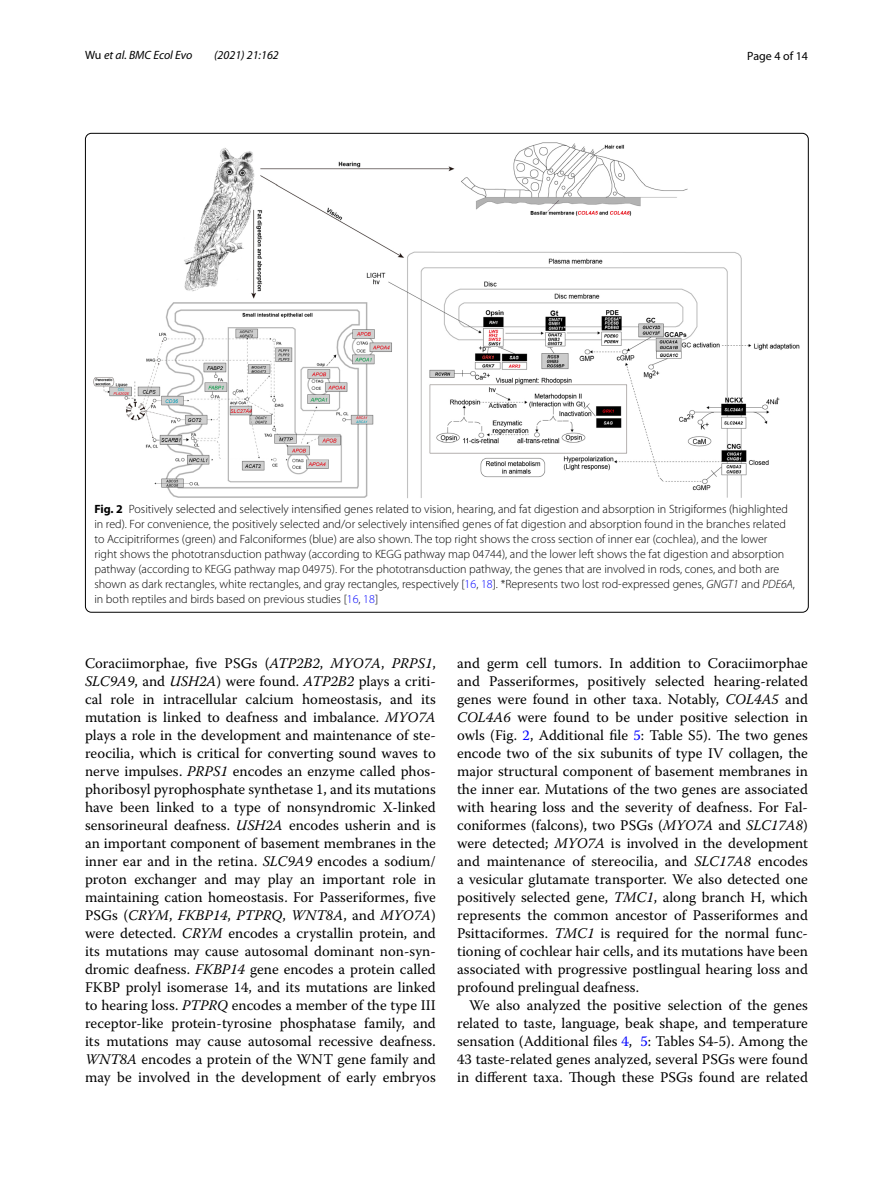
<style>
.page{position:relative;width:893px;height:1187px;background:#fff}
.page>*{position:absolute;margin:0;border:0;box-sizing:border-box;transform-origin:0 0}
.t1{font:14.7px/18px "Warnock Pro";color:#000;text-align:justify}
.t2{font:300 12px/15px "Myriad Pro";color:#000}
.t3{font:italic 12px "Myriad Pro";color:#000}
.t4{font:12px "Myriad Pro";color:#000}
.s1{font-style:normal}
.s2{font-weight:700}
.s3{color:#00f}
.s4{font-style:italic}
</style>
<div class="page">
<img style="left:94px;top:142px;width:706px;height:356px">
<p class="t3" style="left:85px;top:48px;width:109px"><span class="s1">Wu</span> et al. BMC Ecol Evo</p>
<p class="t3" style="left:214px;top:48px;width:66px">(2021) 21:162</p>
<p class="t4" style="left:747px;top:48px;width:62px">Page 4 of 14</p>
<p class="t2" style="left:94px;top:502px;width:702px"><span class="s2">Fig. 2</span> Positively selected and selectively intensified genes related to vision, hearing, and fat digestion and absorption in Strigiformes (highlighted in red). For convenience, the positively selected and/or selectively intensified genes of fat digestion and absorption found in the branches related to Accipitriformes (green) and Falconiformes (blue) are also shown. The top right shows the cross section of inner ear (cochlea), and the lower<br>right shows the phototransduction pathway (according to KEGG pathway map 04744), and the lower left shows the fat digestion and absorption pathway (according to KEGG pathway map 04975). For the phototransduction pathway, the genes that are involved in rods, cones, and both are shown as dark rectangles, white rectangles, and gray rectangles, respectively [<span class="s3">16</span>, <span class="s3">18</span>]. *Represents two lost rod-expressed genes, <span class="s4">GNGT1</span> and <span class="s4">PDE6A</span>, in both reptiles and birds based on previous studies [<span class="s3">16</span>, <span class="s3">18</span>]</p>
<p class="t1" style="left:85px;top:654px;width:352px">Coraciimorphae, five PSGs (<span class="s4">ATP2B2</span>, <span class="s4">MYO7A</span>, <span class="s4">PRPS1</span>, <span class="s4">SLC9A9</span>, and <span class="s4">USH2A</span>) were found. <span class="s4">ATP2B2</span> plays a criti&shy;cal role in intracellular calcium homeostasis, and its mutation is linked to deafness and imbalance. <span class="s4">MYO7A </span>plays a role in the development and maintenance of ste&shy;reocilia, which is critical for converting sound waves to nerve impulses. <span class="s4">PRPS1</span> encodes an enzyme called phos&shy;phoribosyl pyrophosphate synthetase 1, and its mutations have been linked to a type of nonsyndromic X-linked sensorineural deafness. <span class="s4">USH2A</span> encodes usherin and is an important component of basement membranes in the inner ear and in the retina. <span class="s4">SLC9A9</span> encodes a sodium/ proton exchanger and may play an important role in maintaining cation homeostasis. For Passeriformes, five PSGs (<span class="s4">CRYM</span>, <span class="s4">FKBP14</span>, <span class="s4">PTPRQ</span>, <span class="s4">WNT8A</span>, and <span class="s4">MYO7A</span>) were detected. <span class="s4">CRYM</span> encodes a crystallin protein, and its mutations may cause autosomal dominant non-syn&shy;dromic deafness. <span class="s4">FKBP14</span> gene encodes a protein called FKBP prolyl isomerase 14, and its mutations are linked to hearing loss. <span class="s4">PTPRQ</span> encodes a member of the type III receptor-like protein-tyrosine phosphatase family, and its mutations may cause autosomal recessive deafness.<br><span class="s4">WNT8A</span> encodes a protein of the WNT gene family and may be involved in the development of early embryos</p>
<p class="t1" style="left:457px;top:654px;width:352px">and germ cell tumors. In addition to Coraciimorphae and Passeriformes, positively selected hearing-related genes were found in other taxa. Notably, <span class="s4">COL4A5</span> and <span class="s4">COL4A6</span> were found to be under positive selection in owls (Fig. <span class="s3">2</span>, Additional file <span class="s3">5</span>: Table S5). The two genes encode two of the six subunits of type IV collagen, the major structural component of basement membranes in the inner ear. Mutations of the two genes are associated with hearing loss and the severity of deafness. For Fal&shy;coniformes (falcons), two PSGs (<span class="s4">MYO7A</span> and <span class="s4">SLC17A8</span>) were detected; <span class="s4">MYO7A</span> is involved in the development and maintenance of stereocilia, and <span class="s4">SLC17A8</span> encodes a vesicular glutamate transporter. We also detected one positively selected gene, <span class="s4">TMC1</span>, along branch H, which represents the common ancestor of Passeriformes and Psittaciformes. <span class="s4">TMC1</span> is required for the normal func&shy;tioning of cochlear hair cells, and its mutations have been associated with progressive postlingual hearing loss and profound prelingual deafness.</p>
<p class="t1" style="left:457px;top:996px;width:352px;text-indent:12px">We also analyzed the positive selection of the genes related to taste, language, beak shape, and temperature sensation (Additional files <span class="s3">4</span>, <span class="s3">5</span>: Tables S4-5). Among the 43 taste-related genes analyzed, several PSGs were found in different taxa. Though these PSGs found are related</p>
</div>
